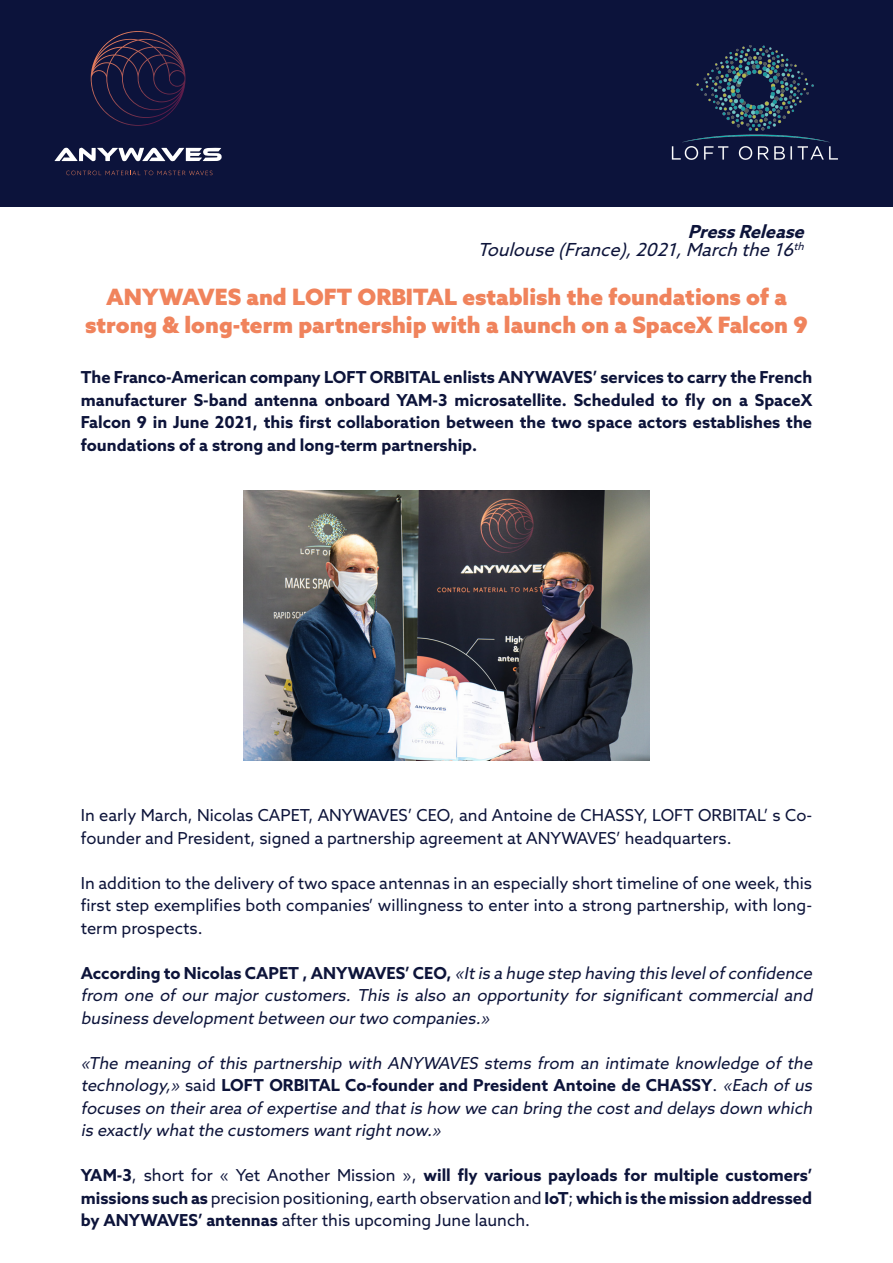
<style>
.page{position:relative;width:893px;height:1263px;background:#fff}
.page>*{position:absolute;margin:0;border:0;box-sizing:border-box;transform-origin:0 0}
.t1{font:900 22.5px/28.5px "Azo Sans";color:#f0835c;text-align:center}
.t2{font:italic 18px "Azo Sans";color:#0d143a}
.t3{font:italic 700 18px "Azo Sans";color:#0d143a}
.contenu{font:700 16.5px/22.5px "Azo Sans";color:#0d143a;text-align:justify}
.contenu-2{font:italic 16.5px/22.5px "Azo Sans";color:#0d143a;text-align:justify}
.contenu-3{font:16.5px/22.5px "Azo Sans";color:#0d143a}
.s1{font-weight:700;font-style:normal}
.s2{font-style:normal}
.s3{font-weight:400}
</style>
<div class="page">
<div style="left:0;top:0;width:892px;height:206px;background:#0c133b"></div>
<svg style="left:54px;top:147px;width:168px;height:14px"></svg>
<svg style="left:66px;top:171px;width:146px;height:4px"></svg>
<svg style="left:91px;top:31px;width:94px;height:95px"></svg>
<img style="left:671px;top:46px;width:167px;height:114px">
<img style="left:243px;top:490px;width:407px;height:271px">
<p class="t3" style="left:688px;top:219px;width:124px">PressRelease</p>
<p class="t2" style="left:477px;top:237px;width:331px">Toulouse(France),2021,Marchthe16<sup>th</sup></p>
<p class="t1" style="left:85px;top:282px;width:724px">ANYWAVES and LOFT ORBITAL establish the foundations of a strong &amp; long-term partnership with a launch on a SpaceX Falcon 9</p>
<p class="contenu" style="left:81px;top:366px;width:733px">The Franco-American company LOFT ORBITAL enlists ANYWAVES’ services to carry the French manufacturer S-band antenna onboard YAM-3 microsatellite. Scheduled to fly on a SpaceX Falcon 9 in June 2021, this first collaboration between the two space actors establishes the foundations of a strong and long-term partnership.</p>
<p class="contenu-3" style="left:81px;top:804px;width:733px">In early March, Nicolas CAPET, ANYWAVES’ CEO, and Antoine de CHASSY, LOFT ORBITAL’ s Co&shy;founder and President, signed a partnership agreement at ANYWAVES’ headquarters.</p>
<p class="contenu-3" style="left:81px;top:871px;width:733px;text-align:justify">In addition to the delivery of two space antennas in an especially short timeline of one week, this first step exemplifies both companies’ willingness to enter into a strong partnership, with long&shy;term prospects.</p>
<p class="contenu-2" style="left:81px;top:961px;width:737px"><span class="s1">According to Nicolas CAPET , ANYWAVES’ CEO,</span> «Itis a huge step having this levelofconfidence from one of our major customers. This is also an opportunity for significant commercial and business developmentbetween ourtwo companies.»</p>
<p class="contenu-2" style="left:81px;top:1051px;width:737px">«The meaning of this partnership with ANYWAVES stems from an intimate knowledge of the technology,» <span class="s2">said</span> <span class="s1">LOFT ORBITAL Co-founder and President Antoine de CHASSY</span><span class="s2">.</span> «Each of us focuses on theirarea ofexpertise and thatis how we can bring the costand delays down which is exactly whatthe customers wantrightnow.»</p>
<p class="contenu" style="left:81px;top:1164px;width:733px">YAM-3<span class="s3">, short for « Yet Another Mission »,</span> will fly various payloads for multiple customers’ missions such as <span class="s3">precision positioning, earth observation and</span> IoT<span class="s3">;</span> which is the mission addressed by ANYWAVES’ antennas <span class="s3">after this upcoming June launch.</span></p>
</div>
